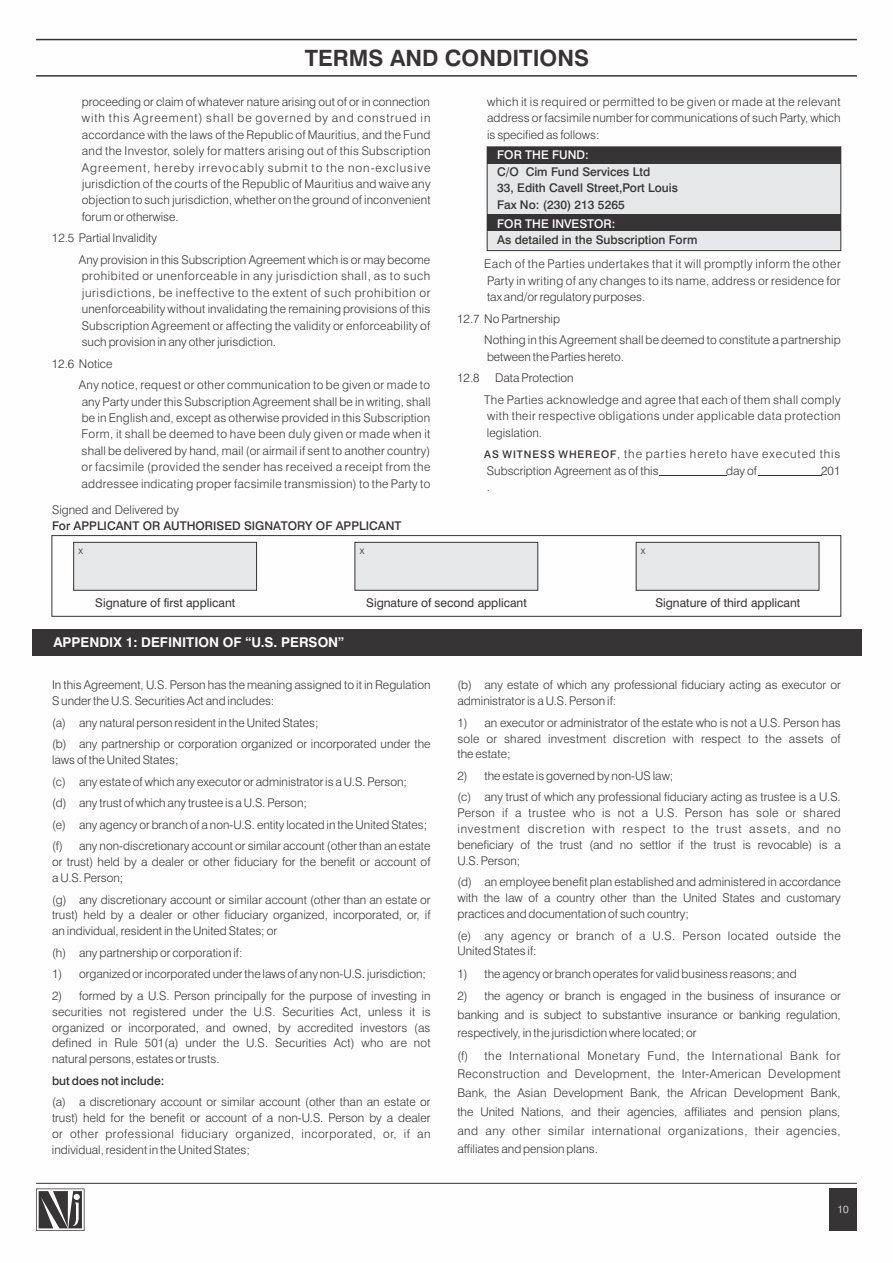
<style>
.page{position:relative;width:893px;height:1263px;background:#fff}
.page>*{position:absolute;margin:0;border:0;box-sizing:border-box;transform-origin:0 0}
.t1{font:700 22.5px "Swiss 721 BT";color:#373435}
.t2{font:700 13.5px "Swiss 721 BT";color:#fefefe}
.t3{font:300 12px/16.4px "Swiss 721 BT";color:#373435;text-align:justify}
.t4{font:500 12px/16.5px "Swiss 721 BT";color:#373435}
.t5{font:300 12px/16.4px "Swiss 721 BT";letter-spacing:.035em;color:#373435}
.t6{font:300 12px/16.4px "Swiss 721 BT";letter-spacing:.075em;color:#373435}
.t7{font:12px "Swiss 721 BT";color:#373435}
.t8{font:300 12px/21.6px "Swiss 721 BT";letter-spacing:.03em;color:#373435}
.t9{font:300 12px/21.6px "Swiss 721 BT";letter-spacing:.025em;color:#373435}
.t10{font:500 12px "Swiss 721 BT";color:#fefefe}
.t11{font:300 10.5px "Swiss 721 BT";color:#373435}
.t12{font:300 10.5px "Swiss 721 BT";color:#fefefe}
.s1{font-weight:500;font-size:10.5px}
</style>
<div class="page">
<hr style="left:659px;top:476px;width:67px;height:1px;background:#373435">
<hr style="left:758px;top:476px;width:64px;height:1px;background:#373435">
<div style="left:73px;top:542px;width:184px;height:49px;background:#e6e7e8;border:1px solid #373435"></div>
<div style="left:354px;top:542px;width:184px;height:49px;background:#e6e7e8;border:1px solid #373435"></div>
<div style="left:636px;top:542px;width:183px;height:49px;background:#e6e7e8;border:1px solid #373435"></div>
<div style="left:32px;top:630px;width:830px;height:26px;background:#373435"></div>
<div style="left:52px;top:535px;width:789px;height:82px;border:1px solid #373435"></div>
<div style="left:829px;top:1188px;width:28px;height:43px;background:#373435"></div>
<hr style="left:36px;top:1183px;width:821px;height:1px;background:#373435">
<div style="left:487px;top:146px;width:354px;height:105px;background:#e6e7e8;border:1px solid #373435"></div>
<div style="left:487px;top:147px;width:354px;height:16px;background:#373435"></div>
<div style="left:487px;top:214px;width:354px;height:17px;background:#373435"></div>
<svg style="left:36px;top:1188px;width:49px;height:43px"></svg>
<hr style="left:36px;top:75px;width:821px;height:2px;background:#373435">
<hr style="left:36px;top:39px;width:821px;height:1px;background:#373435">
<h1 class="t1" style="left:305px;top:48px;width:286px">TERMS AND CONDITIONS</h1>
<p class="t3" style="left:82px;top:95px;width:350px">proceeding or claim of whatever nature arising out of or in connection with this Agreement) shall be governed by and construed in accordance with the laws of the Republic of Mauritius, and the Fund and the Investor, solely for matters arising out of this Subscription Agreement, hereby irrevocably submit to the non-exclusive jurisdiction of the courts of the Republic of Mauritius and waive any objection to such jurisdiction, whether on the ground of inconvenient forum or otherwise.</p>
<p class="t3" style="left:79px;top:228px;width:353px;line-height:21.6px;text-indent:-27px">12.5 Partial Invalidity<br>Any provision in this Subscription Agreement which is or may become</p>
<p class="t3" style="left:82px;top:269px;width:350px">prohibited or unenforceable in any jurisdiction shall, as to such jurisdictions, be ineffective to the extent of such prohibition or unenforceability without invalidating the remaining provisions of this Subscription Agreement or affecting the validity or enforceability of such provision in any other jurisdiction.</p>
<p class="t9" style="left:79px;top:354px;width:353px;text-indent:-27px">12.6 Notice<br>Any notice, request or other communication to be given or made to</p>
<p class="t3" style="left:82px;top:394px;width:350px">any Party under this Subscription Agreement shall be in writing, shall be in English and, except as otherwise provided in this Subscription Form, it shall be deemed to have been duly given or made when it shall be delivered by hand, mail (or airmail if sent to another country) or facsimile (provided the sender has received a receipt from the addressee indicating proper facsimile transmission) to the Party to</p>
<p class="t3" style="left:487px;top:95px;width:355px">which it is required or permitted to be given or made at the relevant address or facsimile number for communications of such Party, which is specified as follows:</p>
<p class="t10" style="left:497px;top:150px;width:93px">FOR THE FUND:</p>
<p class="t4" style="left:497px;top:164px;width:182px">C/O Cim Fund Services Ltd<br>33, Edith Cavell Street,Port Louis<br>Fax No: (230) 213 5265</p>
<p class="t10" style="left:497px;top:218px;width:120px">FOR THE INVESTOR:</p>
<p class="t4" style="left:497px;top:233px;width:202px">As detailed in the Subscription Form</p>
<p class="t3" style="left:484px;top:257px;width:358px">Each of the Parties undertakes that it will promptly inform the other Party in writing of any changes to its name, address or residence for tax and/or regulatory purposes.</p>
<p class="t3" style="left:484px;top:309px;width:358px;line-height:21.6px;text-indent:-27px">12.7 No Partnership<br>Nothing in this Agreement shall be deemed to constitute a partnership</p>
<p class="t3" style="left:487px;top:349px;width:138px">between the Parties hereto.</p>
<p class="t3" style="left:457px;top:371px;width:24px">12.8</p>
<p class="t8" style="left:484px;top:368px;width:358px;text-indent:11px">Data Protection<br>The Parties acknowledge and agree that each of them shall comply</p>
<p class="t5" style="left:487px;top:409px;width:355px">with their respective obligations under applicable data protection legislation.</p>
<p class="t6" style="left:484px;top:447px;width:358px"><span class="s1">AS WITNESS WHEREOF</span>, the parties hereto have executed this<br>Subscription Agreement as of this</p>
<p class="t3" style="left:726px;top:463px;width:33px">day of</p>
<p class="t3" style="left:821px;top:463px;width:21px">201</p>
<p class="t3" style="left:487px;top:480px;width:5px">.</p>
<p class="t3" style="left:52px;top:503px;width:129px">Signed and Delivered by</p>
<p class="t4" style="left:52px;top:519px;width:351px">For APPLICANT OR AUTHORISED SIGNATORY OF APPLICANT</p>
<p class="t11" style="left:78px;top:546px;width:6px">x</p>
<p class="t11" style="left:360px;top:546px;width:6px">x</p>
<p class="t11" style="left:641px;top:546px;width:6px">x</p>
<p class="t7" style="left:95px;top:598px;width:141px">Signature of first applicant</p>
<p class="t7" style="left:366px;top:598px;width:162px">Signature of second applicant</p>
<p class="t7" style="left:655px;top:598px;width:146px">Signature of third applicant</p>
<p class="t2" style="left:53px;top:637px;width:292px">APPENDIX 1: DEFINITION OF “U.S. PERSON”</p>
<p class="t3" style="left:52px;top:678px;width:380px;line-height:15.8px">In this Agreement, U.S. Person has the meaning assigned to it in Regulation<br>S under the U.S. Securities Act and includes:</p>
<p class="t3" style="left:52px;top:713px;width:380px;line-height:21.6px">(a) any natural person resident in the United States;<br>(b) any partnership or corporation organized or incorporated under the</p>
<p class="t3" style="left:52px;top:750px;width:380px;line-height:21.6px;text-align:left">laws of the United States;<br>(c) any estate of which any executor or administrator is a U.S. Person;<br>(d) any trust of which any trustee is a U.S. Person;<br>(e) any agency or branch of a non-U.S. entity located in the United States; (f) any non-discretionary account or similar account (other than an estate</p>
<p class="t3" style="left:52px;top:855px;width:380px;line-height:15.8px">or trust) held by a dealer or other fiduciary for the benefit or account of a U.S. Person;</p>
<p class="t3" style="left:52px;top:893px;width:380px;line-height:15.8px">(g) any discretionary account or similar account (other than an estate or trust) held by a dealer or other fiduciary organized, incorporated, or, if an individual, resident in the United States; or</p>
<p class="t3" style="left:52px;top:945px;width:192px">(h) any partnership or corporation if:</p>
<p class="t3" style="left:52px;top:967px;width:375px">1) organized or incorporated under the laws of any non-U.S. jurisdiction;</p>
<p class="t3" style="left:52px;top:989px;width:380px;line-height:15.8px">2) formed by a U.S. Person principally for the purpose of investing in securities not registered under the U.S. Securities Act, unless it is organized or incorporated, and owned, by accredited investors (as defined in Rule 501(a) under the U.S. Securities Act) who are not natural persons, estates or trusts.</p>
<p class="t4" style="left:52px;top:1073px;width:114px">but does not include:</p>
<p class="t3" style="left:52px;top:1095px;width:380px;line-height:15.8px">(a) a discretionary account or similar account (other than an estate or trust) held for the benefit or account of a non-U.S. Person by a dealer or other professional fiduciary organized, incorporated, or, if an individual, resident in the United States;</p>
<p class="t3" style="left:457px;top:678px;width:385px;line-height:15.8px">(b) any estate of which any professional fiduciary acting as executor or administrator is a U.S. Person if:</p>
<p class="t3" style="left:457px;top:716px;width:385px;line-height:15.8px">1) an executor or administrator of the estate who is not a U.S. Person has sole or shared investment discretion with respect to the assets of the estate;</p>
<p class="t3" style="left:457px;top:766px;width:385px;line-height:21.6px">2) the estate is governed by non-US law;<br>(c) any trust of which any professional fiduciary acting as trustee is a U.S.</p>
<p class="t3" style="left:457px;top:806px;width:385px;line-height:15.8px">Person if a trustee who is not a U.S. Person has sole or shared investment discretion with respect to the trust assets, and no beneficiary of the trust (and no settlor if the trust is revocable) is a U.S. Person;</p>
<p class="t3" style="left:457px;top:875px;width:385px;line-height:15.8px">(d) an employee benefit plan established and administered in accordance with the law of a country other than the United States and customary practices and documentation of such country;</p>
<p class="t5" style="left:457px;top:928px;width:385px;line-height:15.8px">(e) any agency or branch of a U.S. Person located outside the<br>United States if:</p>
<p class="t3" style="left:457px;top:966px;width:341px">1) the agency or branch operates for valid business reasons; and</p>
<p class="t3" style="left:457px;top:987px;width:385px;line-height:18.8px">2) the agency or branch is engaged in the business of insurance or banking and is subject to substantive insurance or banking regulation, respectively, in the jurisdiction where located; or</p>
<p class="t3" style="left:457px;top:1047px;width:385px;line-height:18.8px">(f) the International Monetary Fund, the International Bank for Reconstruction and Development, the Inter-American Development Bank, the Asian Development Bank, the African Development Bank, the United Nations, and their agencies, affiliates and pension plans, and any other similar international organizations, their agencies, affiliates and pension plans.</p>
<p class="t12" style="left:838px;top:1205px;width:13px">10</p>
</div>
